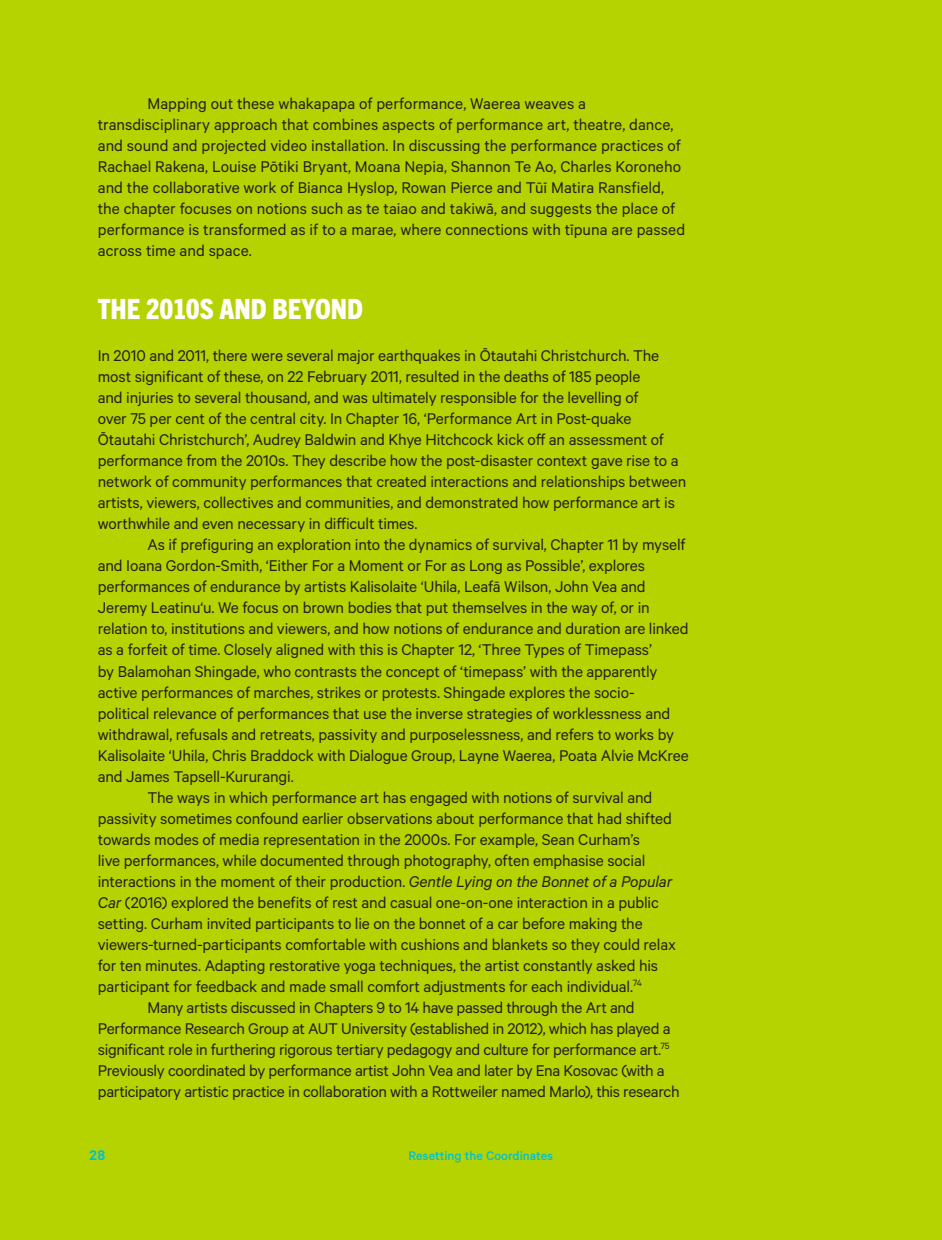
<style>
.page{position:relative;width:942px;height:1240px;background:#fff}
.page>*{position:absolute;margin:0;border:0;box-sizing:border-box;transform-origin:0 0}
.Intro_Heading{font:800 condensed 28px "Trade Gothic Next LT Pro";letter-spacing:-.005em;color:#fff}
.Body_text_main{font:17.5px/21px "Calibre";letter-spacing:-.01em;color:#21201c}
.Body_text_full_out{font:17.5px/21px "Calibre";letter-spacing:-.01em;color:#21201c}
.t1{font:600 15.75px "Calibre";color:#07c1c8}
.t2{font:500 14px "Calibre";color:#07c1c8}
.s1{font-style:italic}
</style>
<div class="page">
<div style="left:0;top:0;width:942px;height:1239px;background:#b5d300"></div>
<p class="Body_text_main" style="left:98px;top:93px;width:589px;text-indent:50px">Mapping out these whakapapa of performance, Waerea weaves a transdisciplinary approach that combines aspects of performance art, theatre, dance, and sound and projected video installation. In discussing the performance practices of Rachael Rakena, Louise Pōtiki Bryant, Moana Nepia, Shannon Te Ao, Charles Koroneho and the collaborative work of Bianca Hyslop, Rowan Pierce and Tūī Matira Ransfield, the chapter focuses on notions such as te taiao and takiwā, and suggests the place of performance is transformed as if to a marae, where connections with tīpuna are passed across time and space.</p>
<p class="Intro_Heading" style="left:98px;top:290px;width:267px">THE 2010S AND BEYOND</p>
<p class="Body_text_full_out" style="left:98px;top:345px;width:590px">In 2010 and 2011, there were several major earthquakes in Ōtautahi Christchurch. The most significant of these, on 22 February 2011, resulted in the deaths of 185 people<br>and injuries to several thousand, and was ultimately responsible for the levelling of<br>over 75 per cent of the central city. In Chapter 16, ‘Performance Art in Post-quake Ōtautahi Christchurch’, Audrey Baldwin and Khye Hitchcock kick off an assessment of performance from the 2010s. They describe how the post-disaster context gave rise to a network of community performances that created interactions and relationships between artists, viewers, collectives and communities, and demonstrated how performance art is worthwhile and even necessary in difficult times.</p>
<p class="Body_text_main" style="left:98px;top:534px;width:592px;text-indent:50px">As if prefiguring an exploration into the dynamics of survival, Chapter 11 by myself and Ioana Gordon-Smith, ‘Either For a Moment or For as Long as Possible’, explores performances of endurance by artists Kalisolaite ‘Uhila, Leafā Wilson, John Vea and Jeremy Leatinu‘u. We focus on brown bodies that put themselves in the way of, or in relation to, institutions and viewers, and how notions of endurance and duration are linked as a forfeit of time. Closely aligned with this is Chapter 12, ‘Three Types of Timepass’<br>by Balamohan Shingade, who contrasts the concept of ‘timepass’ with the apparently active performances of marches, strikes or protests. Shingade explores the socio&shy;political relevance of performances that use the inverse strategies of worklessness and withdrawal, refusals and retreats, passivity and purposelessness, and refers to works by Kalisolaite ‘Uhila, Chris Braddock with Dialogue Group, Layne Waerea, Poata Alvie McKree and James Tapsell-Kururangi.</p>
<p class="Body_text_main" style="left:98px;top:786px;width:579px;text-indent:50px">The ways in which performance art has engaged with notions of survival and passivity sometimes confound earlier observations about performance that had shifted towards modes of media representation in the 2000s. For example, Sean Curham’s<br>live performances, while documented through photography, often emphasise social interactions in the moment of their production. <span class="s1">Gentle Lying on the Bonnet of a Popular Car</span> (2016) explored the benefits of rest and casual one-on-one interaction in a public setting. Curham invited participants to lie on the bonnet of a car before making the viewers-turned-participants comfortable with cushions and blankets so they could relax for ten minutes. Adapting restorative yoga techniques, the artist constantly asked his participant for feedback and made small comfort adjustments for each individual.<sup>74</sup></p>
<p class="Body_text_main" style="left:98px;top:996px;width:583px;text-indent:50px">Many artists discussed in Chapters 9 to 14 have passed through the Art and Performance Research Group at AUT University (established in 2012), which has played a significant role in furthering rigorous tertiary pedagogy and culture for performance art.<sup>75<br></sup>Previously coordinated by performance artist John Vea and later by Ena Kosovac (with a participatory artistic practice in collaboration with a Rottweiler named Marlo), this research</p>
<p class="t1" style="left:90px;top:1145px;width:17px">28</p>
<p class="t2" style="left:408px;top:1147px;width:146px">Resetting the Coordinates</p>
</div>
